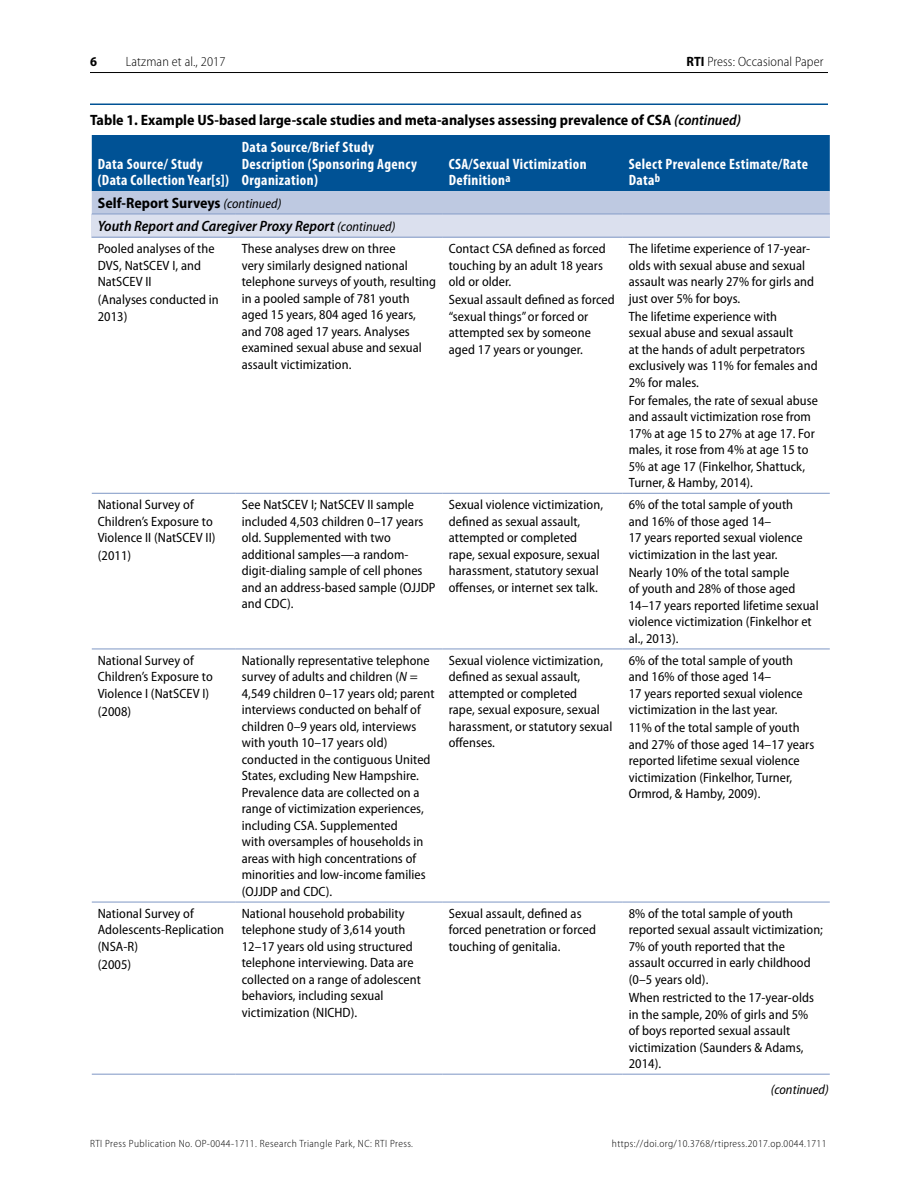
<style>
.page{position:relative;width:918px;height:1188px;background:#fff}
.page>*{position:absolute;margin:0;border:0;box-sizing:border-box;transform-origin:0 0}
.Table_Col_head_Myria{font:700 condensed 15px/16.5px "Myriad Pro";letter-spacing:.025em;color:#fff}
.Table_title_10_12{font:700 semi-condensed 15px "Myriad Pro";color:#000}
.body-text{font:italic 600 semi-condensed 15px "Myriad Pro";color:#000}
.Table_Subhead{font:700 semi-condensed 15px "Myriad Pro";color:#000}
.Table_text-2_9_11_Se{font:semi-condensed 13.5px/16.5px "Myriad Pro";letter-spacing:.005em;color:#000}
.t1{font:300 semi-condensed 13.5px "Myriad Pro";letter-spacing:.01em;color:#000}
.Table_text-2_9_11_Se-2{font:italic semi-condensed 13.5px "Myriad Pro";letter-spacing:.005em;color:#000}
.t2{font:700 semi-condensed 13.5px "Myriad Pro";color:#000}
.t3{font:300 semi-condensed 10.5px "Myriad Pro";letter-spacing:.04em;color:#000}
.s1{font-weight:700}
.s2{font-weight:600;font-style:italic}
.s3{font-weight:400;font-style:italic;font-size:13.5px}
.s4{font-weight:400;font-size:13.5px}
.s5{font-style:italic}
</style>
<div class="page">
<hr style="left:90px;top:72px;width:738px;height:1px;background:#000">
<svg style="left:92px;top:135px;width:738px;height:78px;background:#3573aa"></svg>
<div style="left:92px;top:214px;width:738px;height:23px;background:#dbe0ee"></div>
<hr style="left:92px;top:1074px;width:144px;height:1px;background:#8ca2cb">
<hr style="left:236px;top:1074px;width:207px;height:1px;background:#8ca2cb">
<hr style="left:443px;top:1074px;width:180px;height:1px;background:#8ca2cb">
<hr style="left:623px;top:1074px;width:207px;height:1px;background:#8ca2cb">
<hr style="left:92px;top:213px;width:144px;height:1px;background:#8ca2cb">
<hr style="left:236px;top:213px;width:207px;height:1px;background:#8ca2cb">
<hr style="left:443px;top:213px;width:180px;height:1px;background:#8ca2cb">
<hr style="left:623px;top:213px;width:207px;height:1px;background:#8ca2cb">
<hr style="left:92px;top:237px;width:144px;height:1px;background:#8ca2cb">
<hr style="left:236px;top:237px;width:207px;height:1px;background:#8ca2cb">
<hr style="left:443px;top:237px;width:180px;height:1px;background:#8ca2cb">
<hr style="left:623px;top:237px;width:207px;height:1px;background:#8ca2cb">
<hr style="left:92px;top:493px;width:144px;height:1px;background:#8ca2cb">
<hr style="left:236px;top:493px;width:207px;height:1px;background:#8ca2cb">
<hr style="left:443px;top:493px;width:180px;height:1px;background:#8ca2cb">
<hr style="left:623px;top:493px;width:207px;height:1px;background:#8ca2cb">
<hr style="left:92px;top:648px;width:144px;height:2px;background:#8ca2cb">
<hr style="left:236px;top:648px;width:207px;height:2px;background:#8ca2cb">
<hr style="left:443px;top:648px;width:180px;height:2px;background:#8ca2cb">
<hr style="left:623px;top:648px;width:207px;height:2px;background:#8ca2cb">
<hr style="left:92px;top:902px;width:144px;height:1px;background:#8ca2cb">
<hr style="left:236px;top:902px;width:207px;height:1px;background:#8ca2cb">
<hr style="left:443px;top:902px;width:180px;height:1px;background:#8ca2cb">
<hr style="left:623px;top:902px;width:207px;height:1px;background:#8ca2cb">
<hr style="left:90px;top:104px;width:738px;height:1px;background:#005295">
<p class="t2" style="left:90px;top:54px;width:8px">6</p>
<p class="t1" style="left:126px;top:54px;width:101px">Latzman et al., 2017</p>
<p class="t1" style="left:687px;top:54px;width:138px"><span class="s1">RTI</span> Press: Occasional Paper</p>
<p class="Table_title_10_12" style="left:90px;top:111px;width:653px">Table 1. Example US-based large-scale studies and meta-analyses assessing prevalence of CSA <span class="s2">(continued)</span></p>
<p class="Table_Col_head_Myria" style="left:98px;top:156px;width:133px">Data Source/ Study (Data Collection Year[s])</p>
<p class="Table_Col_head_Myria" style="left:242px;top:139px;width:177px">Data Source/Brief Study<br>Description (Sponsoring Agency<br>Organization)</p>
<p class="Table_Col_head_Myria" style="left:449px;top:156px;width:139px">CSA/Sexual Victimization<br>Definition<sup>a</sup></p>
<p class="Table_Col_head_Myria" style="left:629px;top:156px;width:181px">Select Prevalence Estimate/Rate<br>Data<sup>b</sup></p>
<p class="Table_Subhead" style="left:98px;top:195px;width:185px">Self-Report Surveys <span class="s3">(continued)</span></p>
<p class="body-text" style="left:98px;top:218px;width:299px">Youth Report and Caregiver Proxy Report <span class="s4">(continued)</span></p>
<p class="Table_text-2_9_11_Se" style="left:98px;top:241px;width:118px">Pooled analyses of the<br>DVS, NatSCEV I, and<br>NatSCEV II</p>
<p class="Table_text-2_9_11_Se" style="left:98px;top:292px;width:122px">(Analyses conducted in<br>2013)</p>
<p class="Table_text-2_9_11_Se" style="left:242px;top:241px;width:196px">These analyses drew on three<br>very similarly designed national telephone surveys of youth, resulting in a pooled sample of 781 youth aged 15 years, 804 aged 16 years, and 708 aged 17 years. Analyses examined sexual abuse and sexual assault victimization.</p>
<p class="Table_text-2_9_11_Se" style="left:449px;top:241px;width:158px">Contact CSA defined as forced touching by an adult 18 years old or older.</p>
<p class="Table_text-2_9_11_Se" style="left:449px;top:292px;width:167px">Sexual assault defined as forced “sexual things” or forced or attempted sex by someone aged 17 years or younger.</p>
<p class="Table_text-2_9_11_Se" style="left:629px;top:241px;width:187px">The lifetime experience of 17-year&shy;olds with sexual abuse and sexual assault was nearly 27% for girls and just over 5% for boys.</p>
<p class="Table_text-2_9_11_Se" style="left:629px;top:308px;width:190px">The lifetime experience with<br>sexual abuse and sexual assault<br>at the hands of adult perpetrators exclusively was 11% for females and<br>2% for males.</p>
<p class="Table_text-2_9_11_Se" style="left:629px;top:392px;width:191px">For females, the rate of sexual abuse and assault victimization rose from<br>17% at age 15 to 27% at age 17. For males, it rose from 4% at age 15 to<br>5% at age 17 (Finkelhor, Shattuck,<br>Turner, &amp; Hamby, 2014).</p>
<p class="Table_text-2_9_11_Se" style="left:98px;top:497px;width:119px">National Survey of<br>Children’s Exposure to<br>Violence II (NatSCEV II)</p>
<p class="Table_text-2_9_11_Se" style="left:98px;top:548px;width:35px">(2011)</p>
<p class="Table_text-2_9_11_Se" style="left:242px;top:497px;width:195px">See NatSCEV I; NatSCEV II sample included 4,503 children 0–17 years old. Supplemented with two additional samples—a random&shy;digit-dialing sample of cell phones and an address-based sample (OJJDP and CDC).</p>
<p class="Table_text-2_9_11_Se" style="left:449px;top:497px;width:156px">Sexual violence victimization, defined as sexual assault, attempted or completed rape, sexual exposure, sexual harassment, statutory sexual offenses, or internet sex talk.</p>
<p class="Table_text-2_9_11_Se" style="left:629px;top:497px;width:176px">6% of the total sample of youth and 16% of those aged 14–<br>17 years reported sexual violence victimization in the last year.</p>
<p class="Table_text-2_9_11_Se" style="left:629px;top:564px;width:191px">Nearly 10% of the total sample<br>of youth and 28% of those aged<br>14–17 years reported lifetime sexual violence victimization (Finkelhor et al., 2013).</p>
<p class="Table_text-2_9_11_Se" style="left:98px;top:652px;width:116px">National Survey of<br>Children’s Exposure to<br>Violence I (NatSCEV I)</p>
<p class="Table_text-2_9_11_Se" style="left:98px;top:703px;width:35px">(2008)</p>
<p class="Table_text-2_9_11_Se" style="left:242px;top:652px;width:194px">Nationally representative telephone survey of adults and children (<span class="s5">N</span> = 4,549 children 0–17 years old; parent interviews conducted on behalf of children 0–9 years old, interviews with youth 10–17 years old) conducted in the contiguous United States, excluding New Hampshire.<br>Prevalence data are collected on a range of victimization experiences, including CSA. Supplemented<br>with oversamples of households in areas with high concentrations of minorities and low-income families (OJJDP and CDC).</p>
<p class="Table_text-2_9_11_Se" style="left:449px;top:652px;width:165px">Sexual violence victimization, defined as sexual assault, attempted or completed<br>rape, sexual exposure, sexual harassment, or statutory sexual offenses.</p>
<p class="Table_text-2_9_11_Se" style="left:629px;top:652px;width:176px">6% of the total sample of youth and 16% of those aged 14–<br>17 years reported sexual violence victimization in the last year.</p>
<p class="Table_text-2_9_11_Se" style="left:629px;top:720px;width:187px">11% of the total sample of youth and 27% of those aged 14–17 years reported lifetime sexual violence victimization (Finkelhor, Turner,<br>Ormrod, &amp; Hamby, 2009).</p>
<p class="Table_text-2_9_11_Se" style="left:98px;top:905px;width:128px">National Survey of<br>Adolescents-Replication (NSA-R)</p>
<p class="Table_text-2_9_11_Se" style="left:98px;top:956px;width:35px">(2005)</p>
<p class="Table_text-2_9_11_Se" style="left:242px;top:905px;width:181px">National household probability telephone study of 3,614 youth<br>12–17 years old using structured telephone interviewing. Data are collected on a range of adolescent behaviors, including sexual victimization (NICHD).</p>
<p class="Table_text-2_9_11_Se" style="left:449px;top:905px;width:149px">Sexual assault, defined as forced penetration or forced touching of genitalia.</p>
<p class="Table_text-2_9_11_Se" style="left:629px;top:905px;width:196px">8% of the total sample of youth reported sexual assault victimization;<br>7% of youth reported that the assault occurred in early childhood (0–5 years old).</p>
<p class="Table_text-2_9_11_Se" style="left:629px;top:990px;width:187px">When restricted to the 17-year-olds in the sample, 20% of girls and 5% of boys reported sexual assault victimization (Saunders &amp; Adams,<br>2014).</p>
<p class="Table_text-2_9_11_Se-2" style="left:771px;top:1082px;width:60px">(continued)</p>
<p class="t3" style="left:90px;top:1138px;width:325px">RTI Press Publication No. OP-0044-1711. Research Triangle Park, NC: RTI Press.</p>
<p class="t3" style="left:612px;top:1138px;width:216px">https://doi.org/10.3768/rtipress.2017.op.0044.1711</p>
</div>
